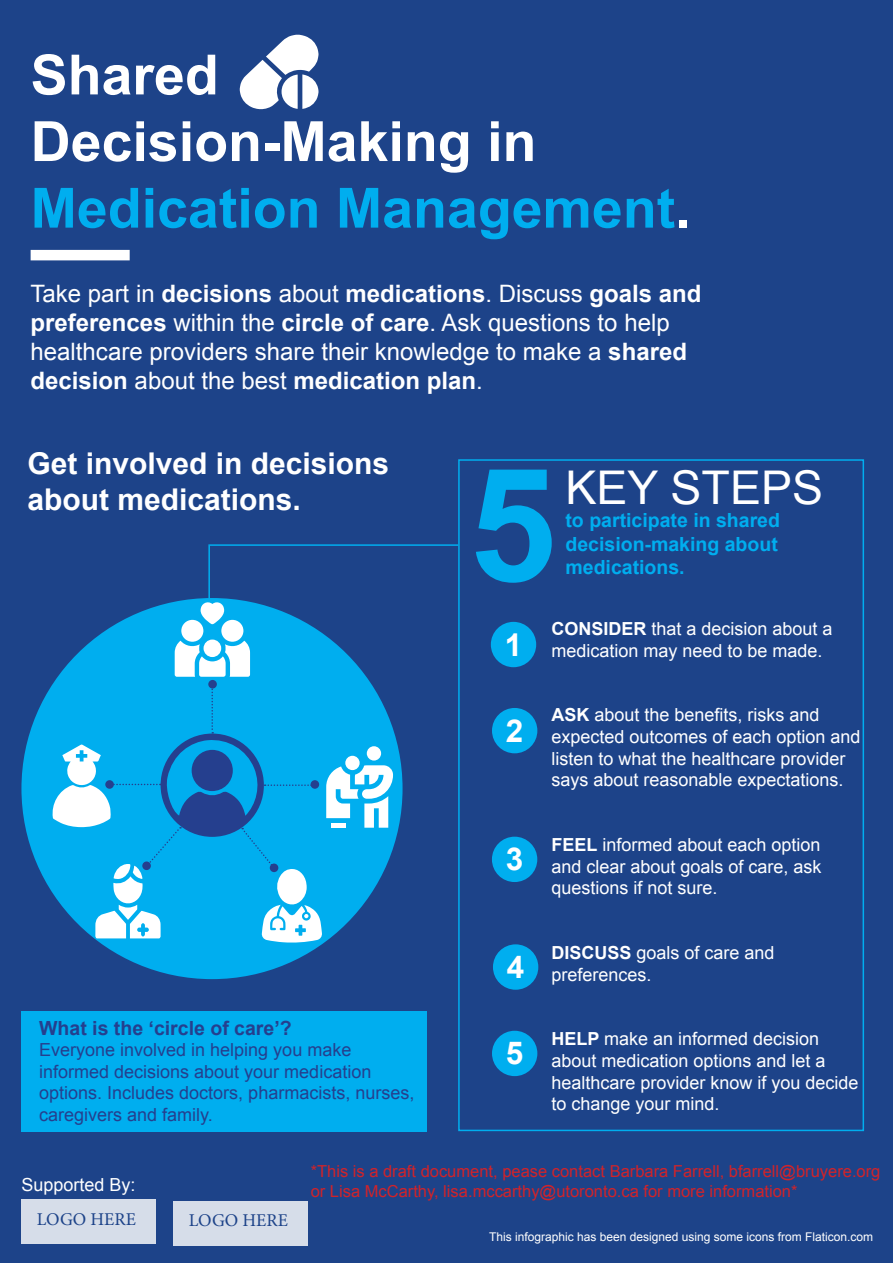
<style>
.page{position:relative;width:893px;height:1263px;background:#1d4389}
.page>*{position:absolute;margin:0;border:0;box-sizing:border-box;transform-origin:0 0}
.t1{font:700 157.5px "Arial";color:#00aeef}
.t2{font:700 55.5px/66.6px "Arial";color:#fff}
.t3{font:700 55.5px "Arial";color:#00aeef}
.t4{font:46.5px "Arial";color:#fff}
.t5{font:700 31.5px "Arial";color:#fff}
.t6{font:700 30px/36px "Arial";color:#fff}
.t7{font:24px/28.8px "Arial";color:#fff}
.t8{font:700 19.5px/23.4px "Arial";color:#00aeef;text-align:justify}
.t9{font:700 19.5px "Arial";color:#253f8e}
.t10{font:18px/21.6px "Arial";color:#fff}
.t11{font:18px/21.6px "Arial";color:#253f8e}
.t12{font:18px "Minion Pro";color:#1d4389}
.t13{font:16.5px/19.8px "Arial";color:#d1232a}
.t14{font:12px "Arial";color:#fff}
.s1{color:#fff}
.s2{font-weight:700}
</style>
<div class="page">
<div style="left:21px;top:598px;width:382px;height:381px;background:#00aeef;border-radius:50%"></div>
<div style="left:458px;top:459px;width:406px;height:672px;border:2px solid #00aeef"></div>
<div style="left:31px;top:250px;width:99px;height:10px;background:#fff"></div>
<svg style="left:240px;top:35px;width:78px;height:74px"></svg>
<hr style="left:208px;top:544px;width:2px;height:90px;background:#00aeef">
<hr style="left:210px;top:544px;width:248px;height:2px;background:#00aeef">
<div style="left:491px;top:622px;width:45px;height:45px;background:#00aeef;border-radius:50%"></div>
<div style="left:492px;top:708px;width:45px;height:45px;background:#00aeef;border-radius:50%"></div>
<div style="left:492px;top:837px;width:45px;height:45px;background:#00aeef;border-radius:50%"></div>
<div style="left:493px;top:944px;width:45px;height:46px;background:#00aeef;border-radius:50%"></div>
<div style="left:492px;top:1031px;width:45px;height:45px;background:#00aeef;border-radius:50%"></div>
<div style="left:21px;top:1011px;width:406px;height:120px;background:#00aeef"></div>
<div style="left:181px;top:620px;width:22px;height:22px;background:#fff;border-radius:50%"></div>
<div style="left:221px;top:620px;width:22px;height:22px;background:#fff;border-radius:50%"></div>
<svg style="left:51px;top:641px;width:342px;height:302px"></svg>
<div style="left:204px;top:639px;width:17px;height:18px;background:#fff;border-radius:50%"></div>
<svg style="left:201px;top:602px;width:23px;height:22px"></svg>
<div style="left:21px;top:1199px;width:135px;height:45px;background:#d6dde9"></div>
<div style="left:173px;top:1201px;width:135px;height:44px;background:#d6dde9"></div>
<p class="t2" style="left:31px;top:44px;width:507px">Shared<br>Decision-Making in</p>
<p class="t3" style="left:31px;top:172px;width:661px">Medication Management<span class="s1">.</span></p>
<p class="t7" style="left:31px;top:280px;width:672px">Take part in <span class="s2">decisions</span> about <span class="s2">medications</span>. Discuss <span class="s2">goals and preferences</span> within the <span class="s2">circle of care</span>. Ask questions to help healthcare providers share their knowledge to make a <span class="s2">shared decision</span> about the best <span class="s2">medication plan</span>.</p>
<p class="t6" style="left:28px;top:447px;width:363px">Get involved in decisions about medications.</p>
<p class="t9" style="left:39px;top:1015px;width:254px">What is the ‘circle of care’?</p>
<p class="t11" style="left:39px;top:1039px;width:377px">Everyone involved in helping you make informed decisions about your medication options. Includes doctors, pharmacists, nurses, caregivers and family.</p>
<p class="t1" style="left:469px;top:422px;width:89px">5</p>
<p class="t4" style="left:565px;top:457px;width:259px">KEY STEPS</p>
<p class="t8" style="left:565px;top:509px;width:216px">to participate in shared decision-making about medications.</p>
<p class="t5" style="left:505px;top:624px;width:19px">1</p>
<p class="t5" style="left:506px;top:710px;width:19px">2</p>
<p class="t5" style="left:506px;top:838px;width:19px">3</p>
<p class="t5" style="left:507px;top:946px;width:19px">4</p>
<p class="t5" style="left:506px;top:1032px;width:19px">5</p>
<p class="t10" style="left:551px;top:618px;width:283px"><span class="s2">CONSIDER</span> that a decision about a medication may need to be made.</p>
<p class="t10" style="left:551px;top:704px;width:311px"><span class="s2">ASK</span> about the benefits, risks and expected outcomes of each option and listen to what the healthcare provider says about reasonable expectations.</p>
<p class="t10" style="left:551px;top:834px;width:272px;text-align:justify"><span class="s2">FEEL</span> informed about each option and clear about goals of care, ask questions if not sure.</p>
<p class="t10" style="left:551px;top:942px;width:225px"><span class="s2">DISCUSS</span> goals of care and preferences.</p>
<p class="t10" style="left:551px;top:1028px;width:309px"><span class="s2">HELP</span> make an informed decision about medication options and let a healthcare provider know if you decide to change your mind.</p>
<p class="t10" style="left:21px;top:1174px;width:116px">Supported By:</p>
<p class="t12" style="left:37px;top:1207px;width:101px">LOGO HERE</p>
<p class="t12" style="left:189px;top:1208px;width:101px">LOGO HERE</p>
<p class="t13" style="left:311px;top:1162px;width:571px">*This is a draft document, pease contact Barbara Farrell, bfarrell@bruyere.org or Lisa McCarthy, lisa.mccarthy@utoronto.ca for more information*</p>
<p class="t14" style="left:489px;top:1229px;width:386px">This infographic has been designed using some icons from Flaticon.com</p>
</div>
